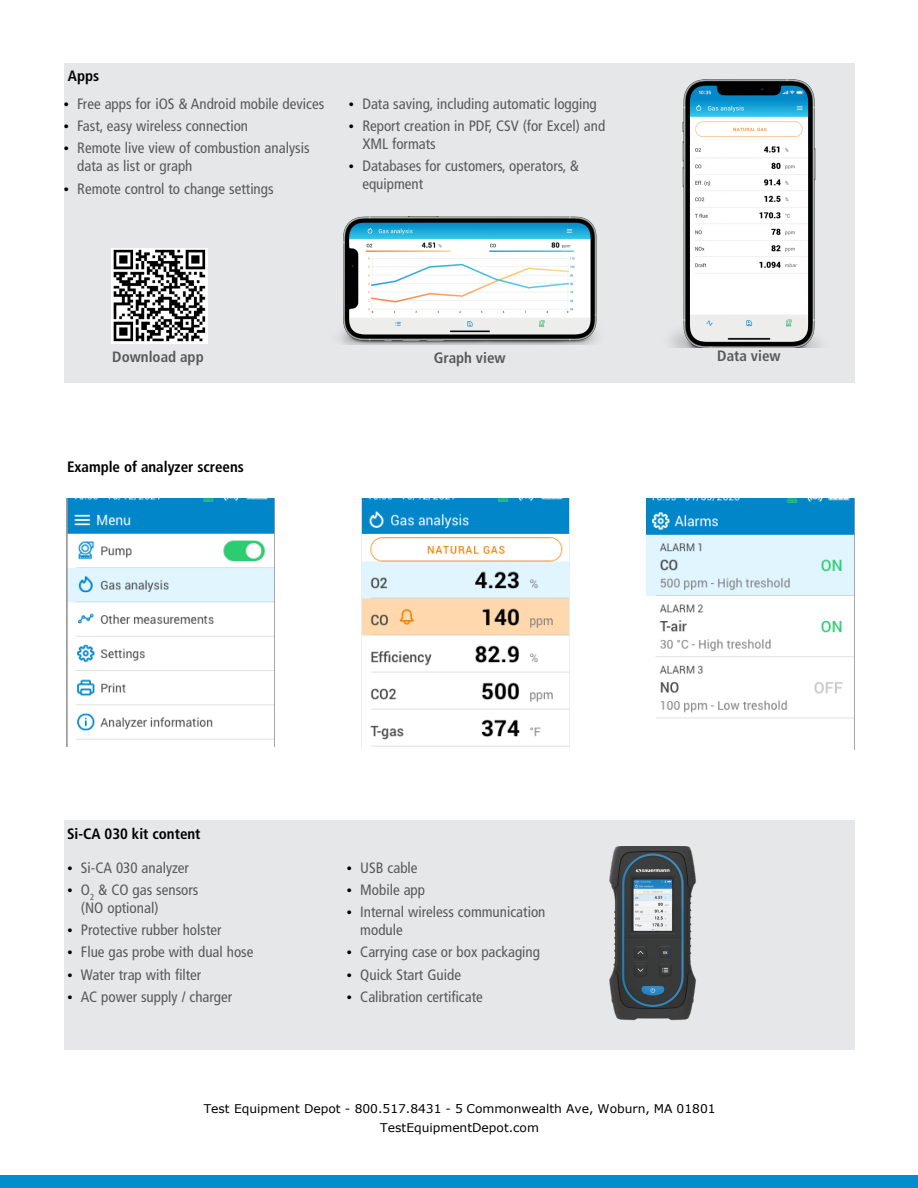
<style>
.page{position:relative;width:918px;height:1188px;background:#fff}
.page>*{position:absolute;margin:0;border:0;box-sizing:border-box;transform-origin:0 0}
.t1{font:condensed 15px/18px "Frutiger LT Std";color:#58595b}
.t2{font:700 condensed 15px "Frutiger LT Std";color:#000}
.t3{font:700 condensed 15px "Frutiger LT Std";color:#58595b}
.t4{font:12px/18.5px "Verdana";color:#000;text-align:center}
.s1{font-family:"Myriad Pro";font-stretch:normal;font-size:18px;color:#000}
</style>
<div class="page">
<div style="left:0;top:1176px;width:918px;height:12px;background:#008ecf"></div>
<div style="left:64px;top:64px;width:790px;height:319px;background:#e6e7e8"></div>
<img style="left:111px;top:249px;width:97px;height:95px">
<img style="left:670px;top:79px;width:150px;height:268px">
<img style="left:339px;top:217px;width:258px;height:127px">
<img style="left:67px;top:499px;width:208px;height:248px">
<img style="left:362px;top:498px;width:207px;height:249px">
<img style="left:647px;top:499px;width:207px;height:220px">
<div style="left:64px;top:821px;width:790px;height:229px;background:#e6e7e8"></div>
<img style="left:609px;top:846px;width:87px;height:175px">
<p class="t2" style="left:68px;top:67px;width:33px">Apps</p>
<p class="t1" style="left:64px;top:95px;width:262px"><span class="s1">•</span> Free apps for iOS &amp; Android mobile devices</p>
<p class="t1" style="left:64px;top:117px;width:186px"><span class="s1">•</span> Fast, easy wireless connection</p>
<p class="t1" style="left:77px;top:139px;width:234px;text-indent:-14px"><span class="s1">•</span> Remote live view of combustion analysis data as list or graph</p>
<p class="t1" style="left:64px;top:180px;width:211px"><span class="s1">•</span> Remote control to change settings</p>
<p class="t1" style="left:349px;top:95px;width:249px"><span class="s1">•</span> Data saving, including automatic logging</p>
<p class="t1" style="left:362px;top:117px;width:244px;text-indent:-14px"><span class="s1">•</span> Report creation in PDF, CSV (for Excel) and<br>XML formats</p>
<p class="t1" style="left:362px;top:157px;width:218px;text-indent:-14px"><span class="s1">•</span> Databases for customers, operators, &amp; equipment</p>
<p class="t3" style="left:112px;top:347px;width:93px">Download app</p>
<p class="t3" style="left:434px;top:349px;width:73px">Graph view</p>
<p class="t3" style="left:717px;top:347px;width:65px">Data view</p>
<p class="t2" style="left:67px;top:458px;width:178px">Example of analyzer screens</p>
<p class="t2" style="left:67px;top:825px;width:135px">Si-CA 030 kit content</p>
<p class="t1" style="left:67px;top:858px;width:123px"><span class="s1">•</span> Si-CA 030 analyzer</p>
<p class="t1" style="left:81px;top:881px;width:119px;text-indent:-13px"><span class="s1">•</span> O<sub>2</sub> &amp; CO gas sensors (NO optional)</p>
<p class="t1" style="left:67px;top:921px;width:156px"><span class="s1">•</span> Protective rubber holster</p>
<p class="t1" style="left:67px;top:943px;width:188px"><span class="s1">•</span> Flue gas probe with dual hose</p>
<p class="t1" style="left:67px;top:966px;width:135px"><span class="s1">•</span> Water trap with filter</p>
<p class="t1" style="left:67px;top:988px;width:166px"><span class="s1">•</span> AC power supply / charger</p>
<p class="t1" style="left:347px;top:858px;width:72px"><span class="s1">•</span> USB cable</p>
<p class="t1" style="left:347px;top:881px;width:80px"><span class="s1">•</span> Mobile app</p>
<p class="t1" style="left:360px;top:903px;width:187px;text-indent:-14px"><span class="s1">•</span> Internal wireless communication module</p>
<p class="t1" style="left:347px;top:943px;width:195px"><span class="s1">•</span> Carrying case or box packaging</p>
<p class="t1" style="left:347px;top:966px;width:116px"><span class="s1">•</span> Quick Start Guide</p>
<p class="t1" style="left:347px;top:988px;width:138px"><span class="s1">•</span> Calibration certificate</p>
<p class="t4" style="left:204px;top:1099px;width:513px">Test Equipment Depot - 800.517.8431 - 5 Commonwealth Ave, Woburn, MA 01801<br>TestEquipmentDepot.com</p>
</div>
